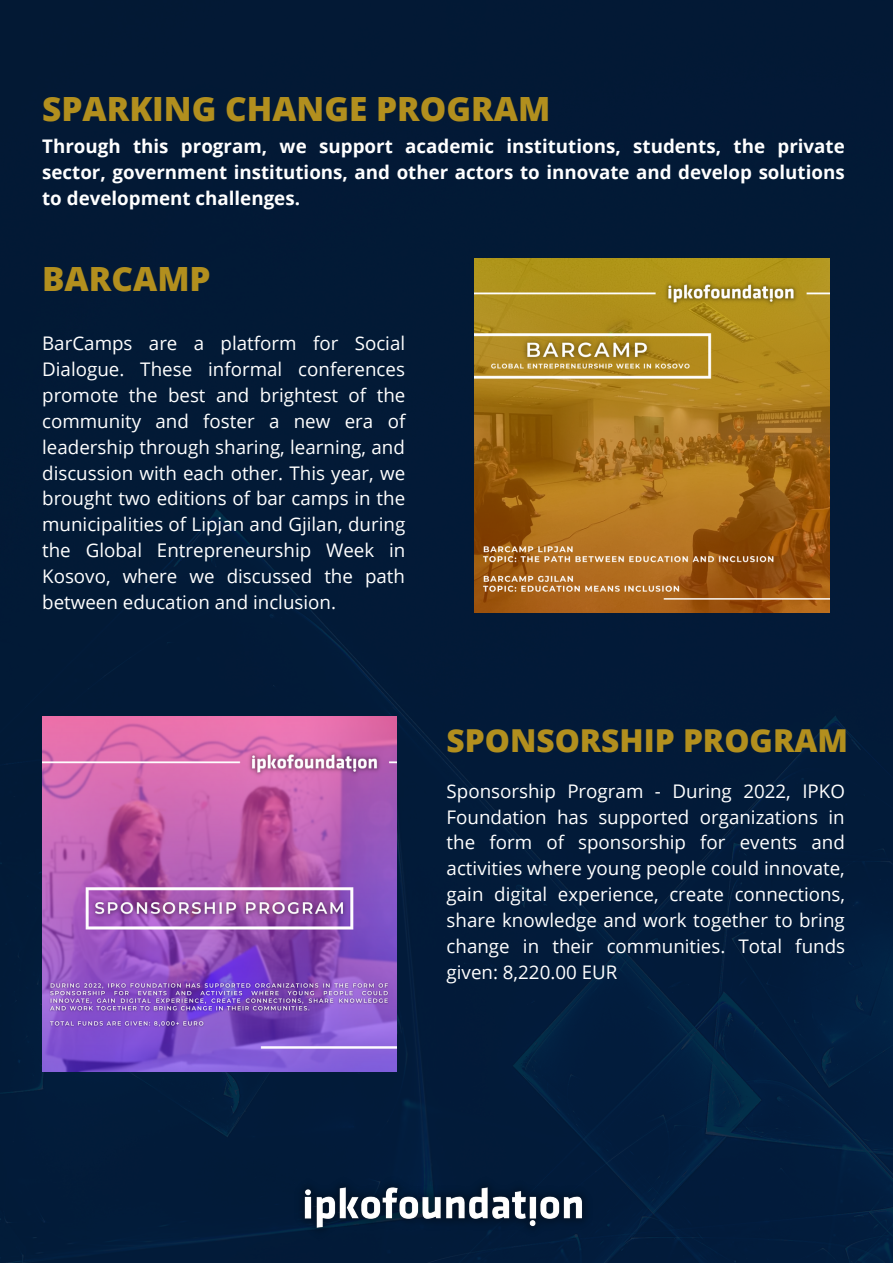
<style>
.page{position:relative;width:893px;height:1263px;background:#021a37}
.page>*{position:absolute;margin:0;border:0;box-sizing:border-box;transform-origin:0 0}
.t1{font:800 33.38px "Open Sans";color:#b28f1e}
.t2{font:800 31.65px "Open Sans";color:#b28f1e}
.t3{font:18.75px/25.9px "Open Sans";color:#fff;text-align:justify}
.t4{font:700 18.75px/25.9px "Open Sans";color:#fff;text-align:justify}
</style>
<div class="page">
<img style="left:294px;top:1175px;width:299px;height:65px">
<img style="left:42px;top:717px;width:355px;height:354px">
<img style="left:475px;top:258px;width:354px;height:355px">
<h1 class="t1" style="left:42px;top:86px;width:509px">SPARKING CHANGE PROGRAM</h1>
<p class="t4" style="left:42px;top:133px;width:804px">Through this program, we support academic institutions, students, the private sector, government institutions, and other actors to innovate and develop solutions to development challenges.</p>
<h1 class="t1" style="left:42px;top:255px;width:170px">BARCAMP</h1>
<p class="t3" style="left:42px;top:330px;width:365px">BarCamps are a platform for Social Dialogue. These informal conferences promote the best and brightest of the community and foster a new era of leadership through sharing, learning, and discussion with each other. This year, we brought two editions of bar camps in the municipalities of Lipjan and Gjilan, during the Global Entrepreneurship Week in Kosovo, where we discussed the path between education and inclusion.</p>
<h2 class="t2" style="left:446px;top:718px;width:403px">SPONSORSHIP PROGRAM</h2>
<p class="t3" style="left:446px;top:777px;width:400px">Sponsorship Program - During 2022, IPKO Foundation has supported organizations in the form of sponsorship for events and activities where young people could innovate, gain digital experience, create connections, share knowledge and work together to bring change in their communities. Total funds given: 8,220.00 EUR</p>
</div>
